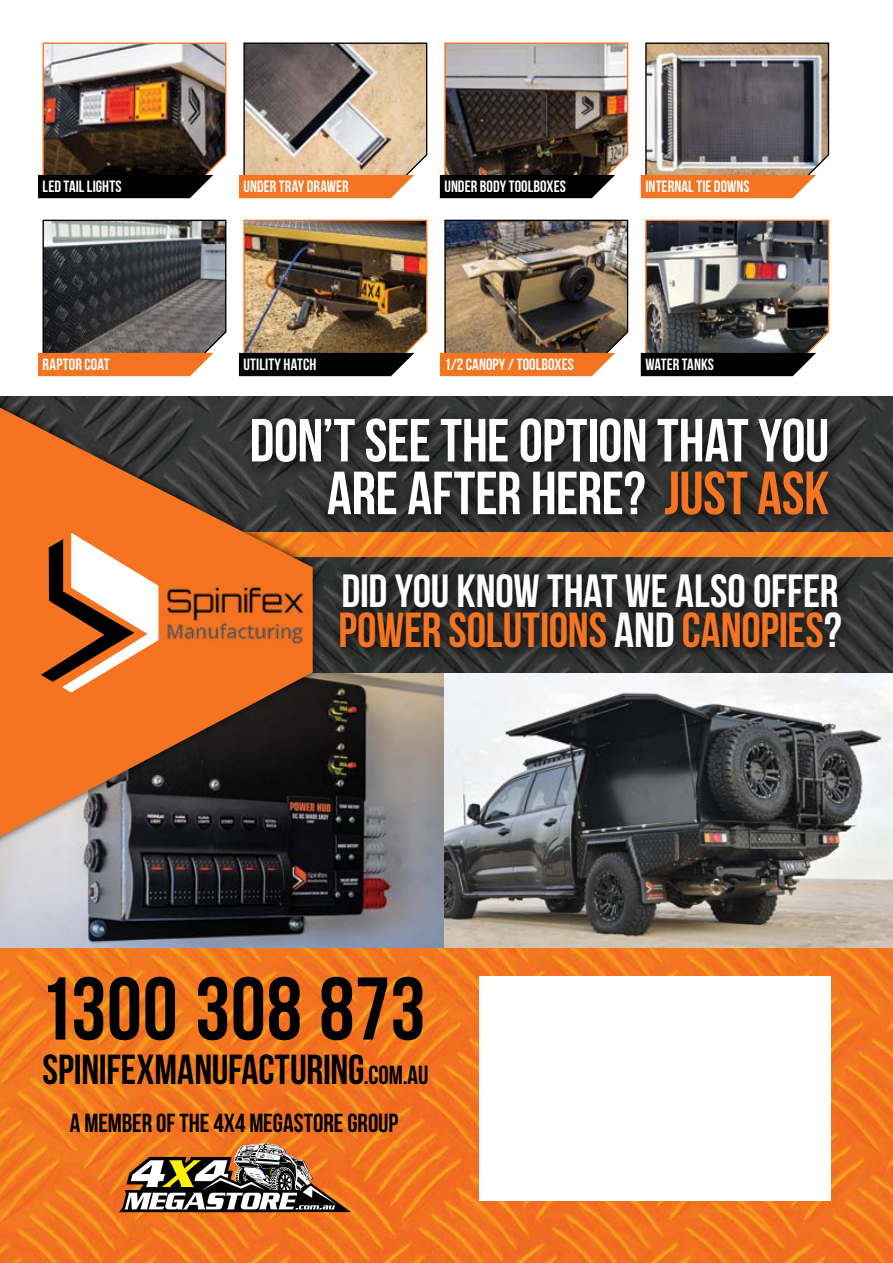
<style>
.page{position:relative;width:893px;height:1263px;background:#fff}
.page>*{position:absolute;margin:0;border:0;box-sizing:border-box;transform-origin:0 0}
.t1{font:88.8px "Bebas Neue";letter-spacing:.005em;color:#000101}
.t2{font:60.75px/52.7px "Bebas Neue";letter-spacing:-.01em;color:#fff;text-align:right}
.t3{font:49.2px "Bebas Neue";letter-spacing:-.005em;color:#f47421}
.t4{font:46.5px "Bebas Neue";letter-spacing:-.005em;color:#fff}
.t5{font:42px "Bebas Neue";letter-spacing:-.005em;color:#000101}
.t6{font:26.1px "Bebas Neue";letter-spacing:-.005em;color:#000101}
.t7{font:16.35px "Bebas Neue";letter-spacing:.005em;color:#fff}
.s1{color:#f47421}
.s2{color:#fff}
.s3{font-size:26.1px}
</style>
<div class="page">
<img style="left:0;top:672px;width:444px;height:276px">
<img style="left:444px;top:672px;width:449px;height:276px">
<img style="left:321px;top:397px;width:572px;height:275px">
<img style="left:0;top:948px;width:893px;height:315px">
<img style="left:321px;top:533px;width:572px;height:23px">
<div style="left:0;top:389px;width:321px;height:466px;background:#000;opacity:.75"></div>
<svg style="left:0;top:408px;width:313px;height:429px;background:#a25829"></svg>
<svg style="left:41px;top:533px;width:117px;height:160px"></svg>
<img style="left:157px;top:582px;width:153px;height:66px">
<svg style="left:119px;top:1143px;width:232px;height:69px"></svg>
<div style="left:479px;top:977px;width:352px;height:224px;background:#fff"></div>
<div style="left:241px;top:408px;width:603px;height:123px;background:#000;opacity:.75"></div>
<div style="left:332px;top:566px;width:522px;height:95px;background:#000;opacity:.75"></div>
<img style="left:38px;top:42px;width:189px;height:156px">
<svg style="left:239px;top:42px;width:189px;height:156px;background:#b99b82"></svg>
<svg style="left:440px;top:42px;width:189px;height:156px;background:#655d59"></svg>
<svg style="left:641px;top:42px;width:189px;height:156px;background:#957f73"></svg>
<svg style="left:38px;top:219px;width:189px;height:157px;background:#76665c"></svg>
<img style="left:239px;top:219px;width:189px;height:157px">
<img style="left:440px;top:219px;width:189px;height:157px">
<img style="left:641px;top:219px;width:189px;height:157px">
<p class="t7" style="left:43px;top:177px;width:80px">LED TAIL LIGHTS</p>
<p class="t7" style="left:244px;top:177px;width:107px">UNDER TRAY DRAWER</p>
<p class="t7" style="left:444px;top:177px;width:123px">UNDER BODY TOOLBOXES</p>
<p class="t7" style="left:645px;top:177px;width:106px">INTERNAL TIE DOWNS</p>
<p class="t7" style="left:43px;top:355px;width:68px">RAPTOR COAT</p>
<p class="t7" style="left:244px;top:355px;width:74px">UTILITY HATCH</p>
<p class="t7" style="left:444px;top:355px;width:131px">1/2 CANOPY / TOOLBOXES</p>
<p class="t7" style="left:645px;top:355px;width:70px">WATER TANKS</p>
<h2 class="t2" style="left:250px;top:413px;width:581px">DON’T SEE THE OPTION THAT YOU<br>ARE AFTER HERE? <span class="s1">JUST ASK</span></h2>
<h3 class="t4" style="left:342px;top:566px;width:498px">DID YOU KNOW THAT WE ALSO OFFER</h3>
<h3 class="t3" style="left:338px;top:603px;width:505px">POWER SOLUTIONS <span class="s2">AND</span> CANOPIES<span class="s2">?</span></h3>
<h1 class="t1" style="left:38px;top:960px;width:388px">1300 308 873</h1>
<h3 class="t5" style="left:43px;top:1046px;width:387px">SPINIFEXMANUFACTURING<span class="s3">.COM.AU</span></h3>
<h3 class="t6" style="left:70px;top:1108px;width:330px">A MEMBER OF THE 4X4 MEGASTORE GROUP</h3>
</div>
